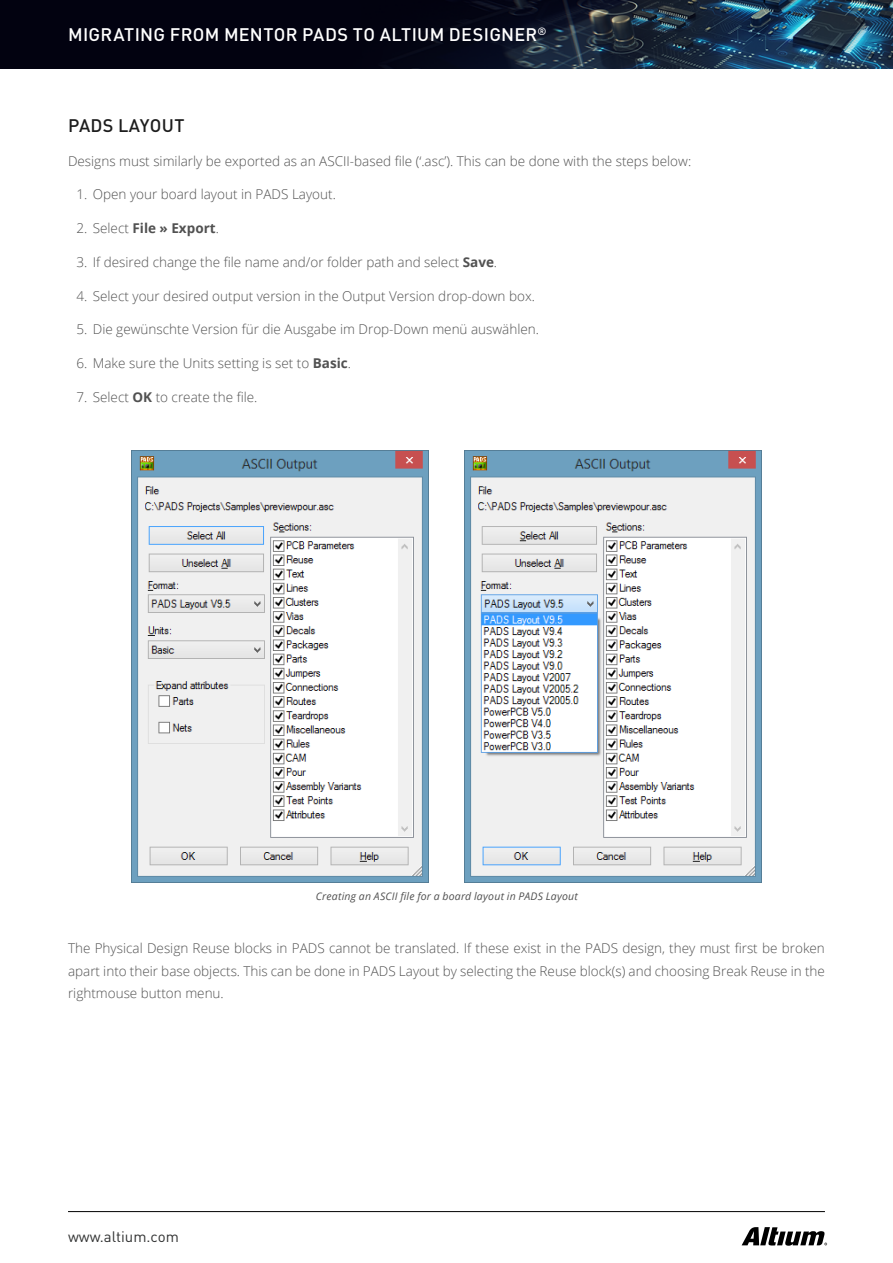
<style>
.page{position:relative;width:893px;height:1263px;background:#fff}
.page>*{position:absolute;margin:0;border:0;box-sizing:border-box;transform-origin:0 0}
.t1{font:500 18px "DIN Pro";letter-spacing:.015em;color:#fff}
.t2{font:500 18px "DIN Pro";letter-spacing:.02em;color:#1d1d1d}
.t3{font:15px "DIN Pro";color:#313232}
.t4{font:300 13.5px/22.5px "Open Sans";color:#515151;text-align:justify}
.t5{font:700 13.5px "Open Sans";color:#515151}
.t6{font:italic 10.5px "Open Sans";letter-spacing:.02em;color:#515151}
.s1{font-weight:300}
.s2{font-weight:700}
</style>
<div class="page">
<img style="left:0;top:0;width:893px;height:68px">
<svg style="left:742px;top:1227px;width:85px;height:19px"></svg>
<hr style="left:68px;top:1211px;width:757px;height:1px;background:#000">
<img style="left:132px;top:451px;width:296px;height:431px">
<img style="left:465px;top:451px;width:296px;height:431px">
<h1 class="t1" style="left:68px;top:20px;width:480px">MIGRATING FROM MENTOR PADS TO ALTIUM DESIGNER<sup>®</sup></h1>
<h1 class="t2" style="left:68px;top:111px;width:118px">PADS LAYOUT</h1>
<p class="t4" style="left:68px;top:149px;width:625px">Designs must similarly be exported as an ASCII-based file (‘.asc’). This can be done with the steps below:</p>
<p class="t4" style="left:77px;top:183px;width:261px">1. Open your board layout in PADS Layout.</p>
<p class="t5" style="left:77px;top:219px;width:144px"><span class="s1">2. Select</span> File » Export<span class="s1">.</span></p>
<p class="t4" style="left:77px;top:250px;width:422px">3. If desired change the file name and/or folder path and select <span class="s2">Save</span>.</p>
<p class="t4" style="left:77px;top:284px;width:460px">4. Select your desired output version in the Output Version drop-down box.</p>
<p class="t4" style="left:77px;top:318px;width:464px">5. Die gewünschte Version für die Ausgabe im Drop-Down menü auswählen.</p>
<p class="t4" style="left:77px;top:352px;width:276px">6. Make sure the Units setting is set to <span class="s2">Basic</span>.</p>
<p class="t4" style="left:77px;top:385px;width:182px">7. Select <span class="s2">OK</span> to create the file.</p>
<p class="t6" style="left:316px;top:889px;width:264px">Creating an ASCII file for a board layout in PADS Layout</p>
<p class="t4" style="left:68px;top:937px;width:758px">The Physical Design Reuse blocks in PADS cannot be translated. If these exist in the PADS design, they must first be broken apart into their base objects. This can be done in PADS Layout by selecting the Reuse block(s) and choosing Break Reuse in the rightmouse button menu.</p>
<p class="t3" style="left:68px;top:1226px;width:112px">www.altium.com</p>
</div>
